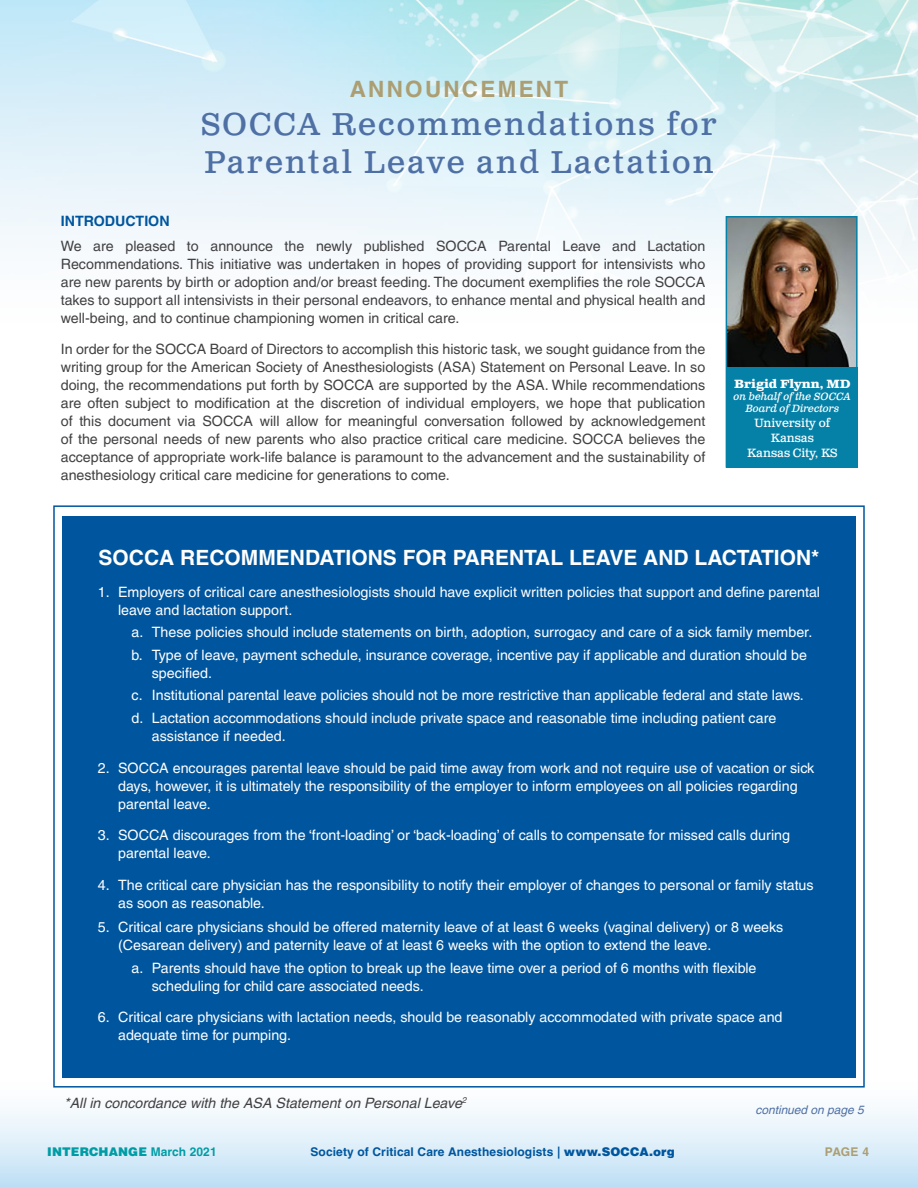
<style>
.page{position:relative;width:918px;height:1188px;background:#fff}
.page>*{position:absolute;margin:0;border:0;box-sizing:border-box;transform-origin:0 0}
.t1{font:31.5px/37.8px "Clarendon Text Pro";letter-spacing:.07em;color:#4f70a5}
.t2{font:700 22.5px "Helvetica LT Pro";letter-spacing:.1em;color:#ac9e72}
.t3{font:700 21px "Helvetica LT Pro";color:#fff}
.t4{font:14.25px/18px "Helvetica LT Pro";color:#fff}
.t5{font:14.25px/18px "Helvetica LT Pro";color:#414042;text-align:justify}
.t6{font:italic 14.25px "Helvetica LT Pro";color:#414042}
.t7{font:700 14.25px "Helvetica LT Pro";color:#00569e}
.t8{font:700 12px "Helvetica LT Pro";letter-spacing:.01em;color:#00569e}
.t9{font:12px/15px "Clarendon Text Pro";color:#fff;text-align:center}
.t10{font:900 12px "Helvetica LT Pro";letter-spacing:.01em;color:#009ca5}
.t11{font:italic 12px "Helvetica LT Pro";color:#4f70a5}
.t12{font:700 12px "Clarendon Text Pro";color:#fff}
.t13{font:700 12px "Helvetica LT Pro";color:#ac9e72}
.t14{font:italic 10.5px/12px "Clarendon Text Pro";letter-spacing:-.01em;color:#fff;text-align:center}
.s1{font-weight:700}
.s2{font-weight:900}
</style>
<div class="page">
<div style="left:0;top:1078px;width:918px;height:110px;background:linear-gradient(to bottom,#f9f9fa,#c8e5f8)"></div>
<img style="left:0;top:0;width:918px;height:330px">
<div style="left:62px;top:516px;width:794px;height:562px;background:#00569e"></div>
<img style="left:729px;top:219px;width:126px;height:148px">
<div style="left:726px;top:216px;width:132px;height:252px;border:2px solid #0581a8"></div>
<div style="left:726px;top:367px;width:132px;height:101px;background:#0581a8"></div>
<h2 class="t2" style="left:350px;top:76px;width:220px">ANNOUNCEMENT</h2>
<h1 class="t1" style="left:201px;top:107px;width:517px">SOCCA Recommendations for<br>Parental Leave and Lactation</h1>
<p class="t7" style="left:61px;top:213px;width:110px">INTRODUCTION</p>
<p class="t5" style="left:61px;top:237px;width:646px">We are pleased to announce the newly published SOCCA Parental Leave and Lactation Recommendations. This initiative was undertaken in hopes of providing support for intensivists who are new parents by birth or adoption and/or breast feeding. The document exemplifies the role SOCCA takes to support all intensivists in their personal endeavors, to enhance mental and physical health and well-being, and to continue championing women in critical care.</p>
<p class="t5" style="left:61px;top:340px;width:646px">In order for the SOCCA Board of Directors to accomplish this historic task, we sought guidance from the writing group for the American Society of Anesthesiologists (ASA) Statement on Personal Leave. In so doing, the recommendations put forth by SOCCA are supported by the ASA. While recommendations are often subject to modification at the discretion of individual employers, we hope that publication of this document via SOCCA will allow for meaningful conversation followed by acknowledgement of the personal needs of new parents who also practice critical care medicine. SOCCA believes the acceptance of appropriate work-life balance is paramount to the advancement and the sustainability of anesthesiology critical care medicine for generations to come.</p>
<p class="t12" style="left:734px;top:377px;width:118px">Brigid Flynn, MD</p>
<p class="t14" style="left:734px;top:391px;width:119px">on behalf of the SOCCA<br>Board of Directors</p>
<p class="t9" style="left:747px;top:416px;width:92px">University of<br>Kansas<br>Kansas City, KS</p>
<h3 class="t3" style="left:99px;top:545px;width:722px">SOCCA RECOMMENDATIONS FOR PARENTAL LEAVE AND LACTATION*</h3>
<p class="t4" style="left:118px;top:583px;width:704px;text-indent:-20px">1. Employers of critical care anesthesiologists should have explicit written policies that support and define parental leave and lactation support.</p>
<p class="t4" style="left:132px;top:621px;width:682px;line-height:22.6px">a. These policies should include statements on birth, adoption, surrogacy and care of a sick family member. b. Type of leave, payment schedule, insurance coverage, incentive pay if applicable and duration should be</p>
<p class="t4" style="left:132px;top:662px;width:674px;line-height:22.6px;text-indent:20px">specified.<br>c. Institutional parental leave policies should not be more restrictive than applicable federal and state laws. d. Lactation accommodations should include private space and reasonable time including patient care</p>
<p class="t4" style="left:152px;top:727px;width:135px">assistance if needed.</p>
<p class="t4" style="left:118px;top:759px;width:698px;text-indent:-20px">2. SOCCA encourages parental leave should be paid time away from work and not require use of vacation or sick days, however, it is ultimately the responsibility of the employer to inform employees on all policies regarding parental leave.</p>
<p class="t4" style="left:118px;top:826px;width:673px;text-indent:-20px">3. SOCCA discourages from the ‘front-loading’ or ‘back-loading’ of calls to compensate for missed calls during parental leave.</p>
<p class="t4" style="left:118px;top:876px;width:697px;text-indent:-20px">4. The critical care physician has the responsibility to notify their employer of changes to personal or family status as soon as reasonable.</p>
<p class="t4" style="left:118px;top:918px;width:667px;text-indent:-20px">5. Critical care physicians should be offered maternity leave of at least 6 weeks (vaginal delivery) or 8 weeks (Cesarean delivery) and paternity leave of at least 6 weeks with the option to extend the leave.</p>
<p class="t4" style="left:152px;top:959px;width:606px;text-indent:-20px">a. Parents should have the option to break up the leave time over a period of 6 months with flexible scheduling for child care associated needs.</p>
<p class="t4" style="left:118px;top:1008px;width:666px;text-indent:-20px">6. Critical care physicians with lactation needs, should be reasonably accommodated with private space and adequate time for pumping.</p>
<p class="t6" style="left:64px;top:1094px;width:404px">*All in concordance with the ASA Statement on Personal Leave<sup>2</sup></p>
<p class="t11" style="left:755px;top:1103px;width:110px">continued on page 5</p>
<p class="t10" style="left:47px;top:1144px;width:171px">INTERCHANGE <span class="s1">March 2021</span></p>
<p class="t8" style="left:310px;top:1145px;width:366px">Society of Critical Care Anesthesiologists | <span class="s2">www.SOCCA.org</span></p>
<p class="t13" style="left:825px;top:1145px;width:46px">PAGE 4</p>
</div>
